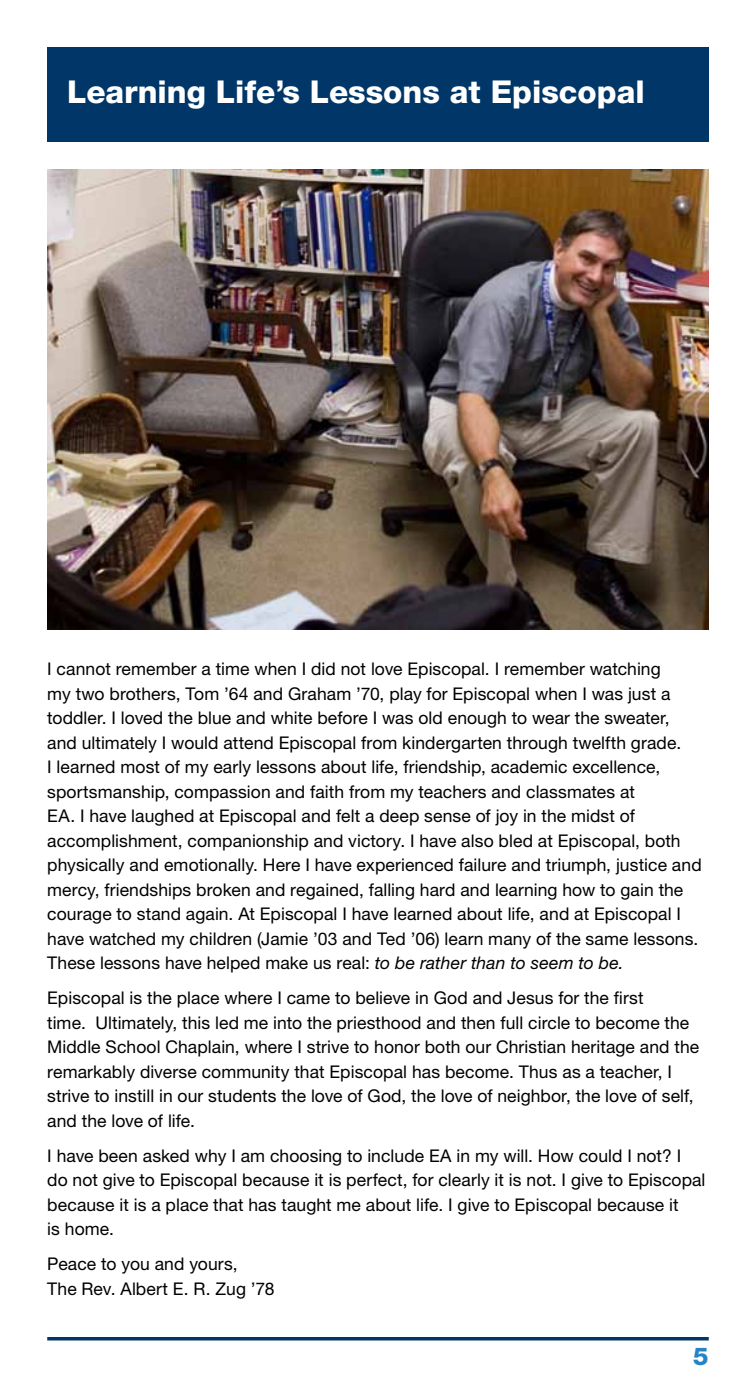
<style>
.page{position:relative;width:756px;height:1386px;background:#fff}
.page>*{position:absolute;margin:0;border:0;box-sizing:border-box;transform-origin:0 0}
.t1{font:800 31.5px "Helvetica Neue";color:#fff}
.t2{font:800 24.5px "Helvetica Neue";color:#2484c6}
.t3{font:17.5px/24.5px "Helvetica Neue";letter-spacing:.005em;color:#000}
.s1{font-style:italic}
</style>
<div class="page">
<div style="left:47px;top:47px;width:662px;height:95px;background:#003768"></div>
<img style="left:47px;top:170px;width:662px;height:460px">
<hr style="left:47px;top:1337px;width:662px;height:3px;background:#003768">
<h1 class="t1" style="left:67px;top:73px;width:579px">Learning Life’s Lessons at Episcopal</h1>
<p class="t3" style="left:47px;top:657px;width:656px">I cannot remember a time when I did not love Episcopal. I remember watching<br>my two brothers, Tom ’64 and Graham ’70, play for Episcopal when I was just a toddler. I loved the blue and white before I was old enough to wear the sweater, and ultimately I would attend Episcopal from kindergarten through twelfth grade.<br>I learned most of my early lessons about life, friendship, academic excellence, sportsmanship, compassion and faith from my teachers and classmates at<br>EA. I have laughed at Episcopal and felt a deep sense of joy in the midst of accomplishment, companionship and victory. I have also bled at Episcopal, both physically and emotionally. Here I have experienced failure and triumph, justice and mercy, friendships broken and regained, falling hard and learning how to gain the courage to stand again. At Episcopal I have learned about life, and at Episcopal I have watched my children (Jamie ’03 and Ted ’06) learn many of the same lessons.<br>These lessons have helped make us real: <span class="s1">to be rather than to seem to be.</span></p>
<p class="t3" style="left:47px;top:986px;width:653px">Episcopal is the place where I came to believe in God and Jesus for the first<br>time. Ultimately, this led me into the priesthood and then full circle to become the Middle School Chaplain, where I strive to honor both our Christian heritage and the remarkably diverse community that Episcopal has become. Thus as a teacher, I strive to instill in our students the love of God, the love of neighbor, the love of self, and the love of life.</p>
<p class="t3" style="left:47px;top:1143px;width:660px">I have been asked why I am choosing to include EA in my will. How could I not? I<br>do not give to Episcopal because it is perfect, for clearly it is not. I give to Episcopal because it is a place that has taught me about life. I give to Episcopal because it<br>is home.</p>
<p class="t3" style="left:47px;top:1252px;width:229px">Peace to you and yours,<br>The Rev. Albert E. R. Zug ’78</p>
<h2 class="t2" style="left:693px;top:1341px;width:17px">5</h2>
</div>
